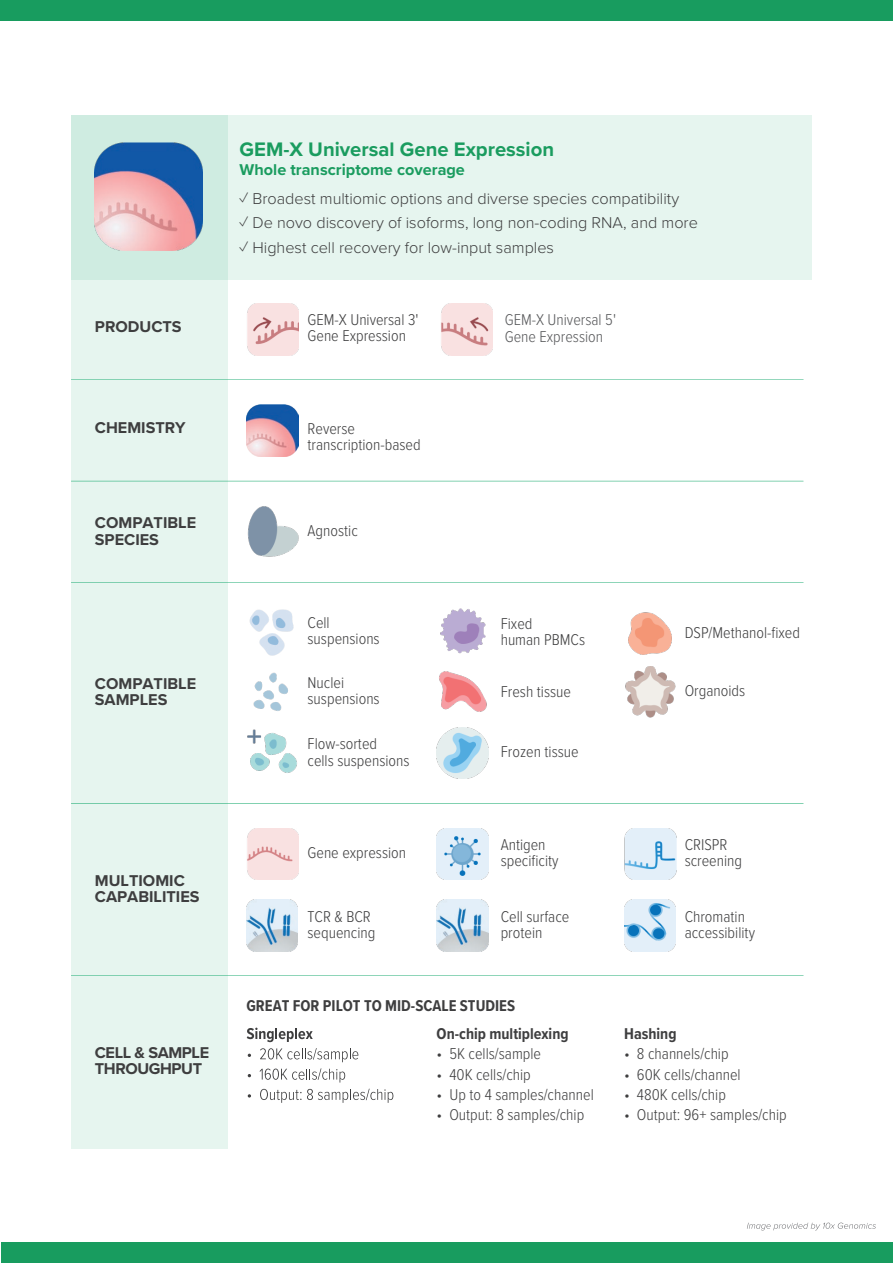
<style>
.page{position:relative;width:893px;height:1263px;background:#fff}
.page>*{position:absolute;margin:0;border:0;box-sizing:border-box;transform-origin:0 0}
.t1{font:700 20.25px "Proxima Nova";color:#1a9c5f}
.t2{font:300 16.2px/16.2px "Proxima Nova Cond";color:#3e3e3f}
.t3{font:300 16.2px "Proxima Nova";color:#3e3e3f}
.t4{font:700 16.2px/16.2px "Proxima Nova";color:#3e3e3f}
.t5{font:700 16.2px/28px "Proxima Nova Cond";color:#3e3e3f}
.t6{font:300 16.2px/16.2px "Proxima Nova Cond";color:#57585a}
.t7{font:700 16.2px "Proxima Nova";color:#1a9c5f}
.t8{font:700 16.2px/16.2px "Proxima Nova";letter-spacing:-.025em;color:#3e3e3f}
</style>
<div class="page">
<div style="left:1px;top:1243px;width:892px;height:20px;background:#189c5f"></div>
<div style="left:0;top:0;width:893px;height:20px;background:#189c5f"></div>
<div style="left:71px;top:115px;width:156px;height:1033px;background:#e6f5ef"></div>
<div style="left:71px;top:115px;width:741px;height:165px;background:linear-gradient(to right,#d6efe5,#edf8f3)"></div>
<img style="left:624px;top:900px;width:51px;height:51px">
<img style="left:624px;top:828px;width:52px;height:51px">
<img style="left:247px;top:828px;width:52px;height:51px">
<img style="left:246px;top:900px;width:52px;height:51px">
<img style="left:437px;top:828px;width:51px;height:51px">
<img style="left:437px;top:900px;width:51px;height:51px">
<img style="left:441px;top:304px;width:52px;height:51px">
<img style="left:247px;top:304px;width:52px;height:51px">
<img style="left:246px;top:404px;width:53px;height:53px">
<img style="left:440px;top:608px;width:46px;height:46px">
<img style="left:439px;top:671px;width:48px;height:41px">
<img style="left:437px;top:727px;width:51px;height:52px">
<img style="left:249px;top:609px;width:45px;height:47px">
<img style="left:247px;top:729px;width:50px;height:44px">
<img style="left:253px;top:672px;width:35px;height:39px">
<img style="left:628px;top:612px;width:44px;height:43px">
<img style="left:625px;top:666px;width:50px;height:52px">
<img style="left:247px;top:506px;width:52px;height:51px">
<svg style="left:247px;top:1028px;width:66px;height:14px"></svg>
<svg style="left:260px;top:1048px;width:98px;height:14px"></svg>
<svg style="left:259px;top:1068px;width:86px;height:14px"></svg>
<svg style="left:260px;top:1089px;width:133px;height:14px"></svg>
<img style="left:95px;top:143px;width:107px;height:108px">
<hr style="left:71px;top:379px;width:732px;height:1px;background:#00a261">
<hr style="left:71px;top:481px;width:732px;height:1px;background:#00a261">
<hr style="left:71px;top:582px;width:732px;height:1px;background:#00a261">
<hr style="left:71px;top:803px;width:732px;height:1px;background:#00a261">
<hr style="left:71px;top:975px;width:732px;height:1px;background:#00a261">
<svg style="left:747px;top:1222px;width:129px;height:8px"></svg>
<p class="t1" style="left:240px;top:134px;width:316px">GEM-X Universal Gene Expression</p>
<p class="t7" style="left:240px;top:158px;width:227px">Whole transcriptome coverage</p>
<p class="t3" style="left:240px;top:186px;width:441px">✓ Broadest multiomic options and diverse species compatibility</p>
<p class="t3" style="left:240px;top:211px;width:460px">✓ De novo discovery of isoforms, long non-coding RNA, and more</p>
<p class="t3" style="left:240px;top:235px;width:316px">✓ Highest cell recovery for low-input samples</p>
<p class="t4" style="left:95px;top:318px;width:88px">PRODUCTS</p>
<p class="t2" style="left:308px;top:311px;width:112px">GEM-X Universal 3'<br>Gene Expression</p>
<p class="t6" style="left:505px;top:311px;width:113px">GEM-X Universal 5'<br>Gene Expression</p>
<p class="t4" style="left:95px;top:420px;width:92px">CHEMISTRY</p>
<p class="t2" style="left:308px;top:420px;width:115px">Reverse transcription-based</p>
<p class="t4" style="left:95px;top:514px;width:103px">COMPATIBLE<br>SPECIES</p>
<p class="t2" style="left:308px;top:521px;width:52px">Agnostic</p>
<p class="t4" style="left:95px;top:675px;width:103px">COMPATIBLE<br>SAMPLES</p>
<p class="t2" style="left:308px;top:613px;width:74px">Cell suspensions</p>
<p class="t2" style="left:308px;top:674px;width:74px">Nuclei suspensions</p>
<p class="t2" style="left:308px;top:735px;width:104px">Flow-sorted<br>cells suspensions</p>
<p class="t2" style="left:501px;top:615px;width:86px">Fixed<br>human PBMCs</p>
<p class="t2" style="left:501px;top:682px;width:72px">Fresh tissue</p>
<p class="t2" style="left:501px;top:743px;width:80px">Frozen tissue</p>
<p class="t4" style="left:95px;top:872px;width:106px">MULTIOMIC<br>CAPABILITIES</p>
<p class="t8" style="left:95px;top:1044px;width:116px">CELL &amp; SAMPLE<br>THROUGHPUT</p>
<p class="t2" style="left:308px;top:844px;width:100px">Gene expression</p>
<p class="t2" style="left:501px;top:836px;width:59px">Antigen specificity</p>
<p class="t2" style="left:308px;top:907px;width:69px">TCR &amp; BCR sequencing</p>
<p class="t2" style="left:501px;top:907px;width:70px">Cell surface protein</p>
<p class="t5" style="left:437px;top:991px;width:134px;text-indent:-190px">GREAT FOR PILOT TO MID-SCALE STUDIES<br>On-chip multiplexing</p>
<p class="t2" style="left:437px;top:1045px;width:106px">• 5K cells/sample</p>
<p class="t2" style="left:437px;top:1065px;width:96px">• 40K cells/chip</p>
<p class="t2" style="left:437px;top:1085px;width:159px">• Up to 4 samples/channel</p>
<p class="t2" style="left:437px;top:1106px;width:149px">• Output: 8 samples/chip</p>
<p class="t2" style="left:685px;top:623px;width:117px">DSP/Methanol-fixed</p>
<p class="t2" style="left:685px;top:682px;width:62px">Organoids</p>
<p class="t2" style="left:685px;top:836px;width:59px">CRISPR screening</p>
<p class="t2" style="left:685px;top:907px;width:72px">Chromatin accessibility</p>
<p class="t5" style="left:624px;top:1019px;width:54px">Hashing</p>
<p class="t2" style="left:624px;top:1045px;width:106px">• 8 channels/chip</p>
<p class="t2" style="left:624px;top:1065px;width:118px">• 60K cells/channel</p>
<p class="t2" style="left:624px;top:1085px;width:103px">• 480K cells/chip</p>
<p class="t2" style="left:624px;top:1106px;width:164px">• Output: 96+ samples/chip</p>
</div>
